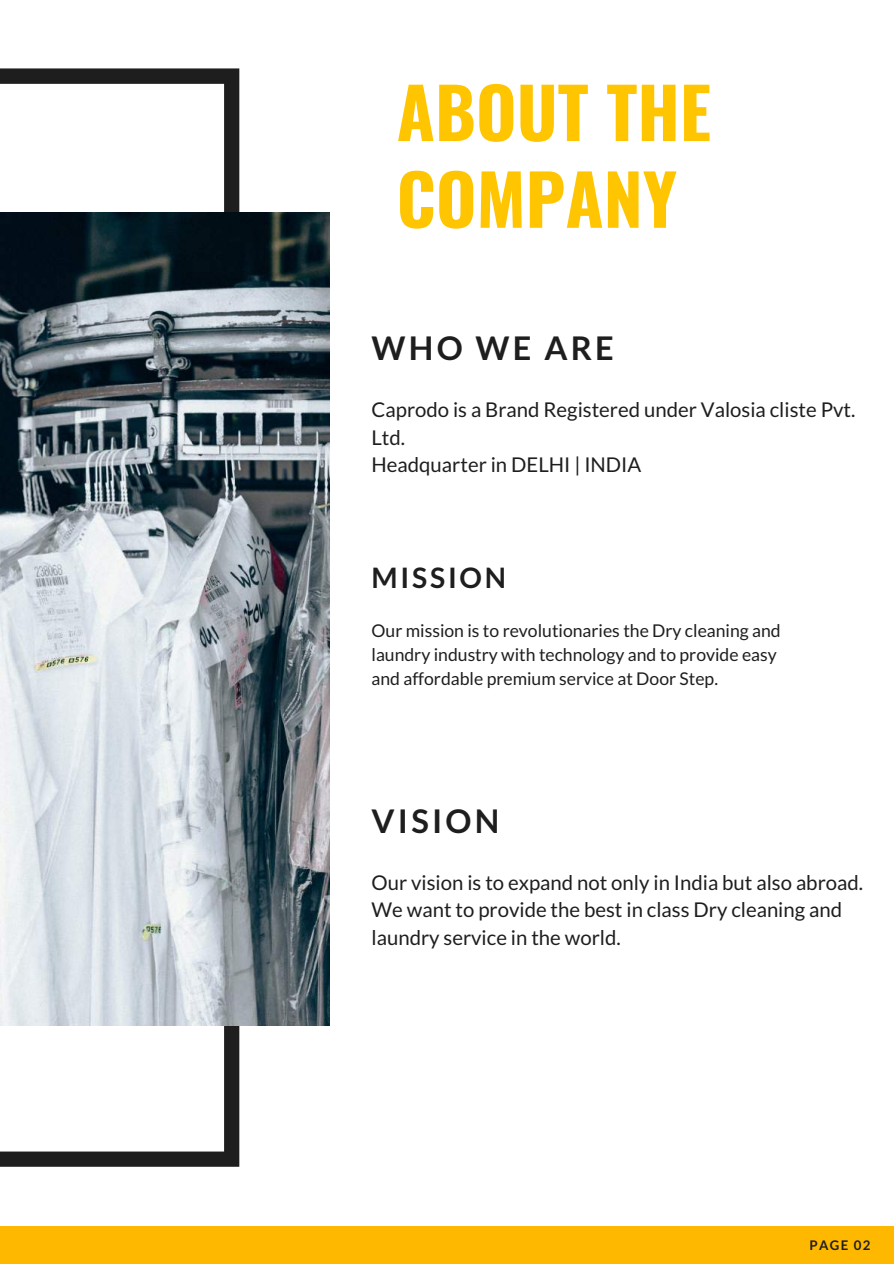
<style>
.page{position:relative;width:894px;height:1264px;background:#fff}
.page>*{position:absolute;margin:0;border:0;box-sizing:border-box;transform-origin:0 0}
.t1{font:700 69.6px/86.7px "Oswald";color:#ffc500}
.t2{font:700 32.55px "Lato";letter-spacing:.1em;color:#1e1e1e}
.t3{font:700 28.2px "Lato";letter-spacing:.1em;color:#1e1e1e}
.t4{font:20.4px/27.6px "Lato";color:#1e1e1e}
.t5{font:17.55px/23.9px "Lato";color:#1e1e1e}
.t6{font:700 13.2px "Lato";letter-spacing:.1em;color:#1e1e1e}
</style>
<div class="page">
<svg style="left:0;top:68px;width:239px;height:1098px"></svg>
<img style="left:0;top:212px;width:329px;height:813px">
<div style="left:0;top:1226px;width:893px;height:37px;background:#ffb800"></div>
<h1 class="t1" style="left:396px;top:66px;width:316px">ABOUT THE<br>COMPANY</h1>
<h2 class="t2" style="left:371px;top:328px;width:244px">WHO WE ARE</h2>
<p class="t4" style="left:371px;top:395px;width:485px">Caprodo is a Brand Registered under Valosia cliste Pvt.<br>Ltd.<br>Headquarter in DELHI | INDIA</p>
<h3 class="t3" style="left:371px;top:560px;width:136px">MISSION</h3>
<p class="t5" style="left:371px;top:618px;width:410px">Our mission is to revolutionaries the Dry cleaning and laundry industry with technology and to provide easy and affordable premium service at Door Step.</p>
<h2 class="t2" style="left:371px;top:800px;width:129px">VISION</h2>
<p class="t4" style="left:371px;top:868px;width:493px">Our vision is to expand not only in India but also abroad.<br>We want to provide the best in class Dry cleaning and laundry service in the world.</p>
<p class="t6" style="left:809px;top:1236px;width:62px">PAGE 02</p>
</div>
